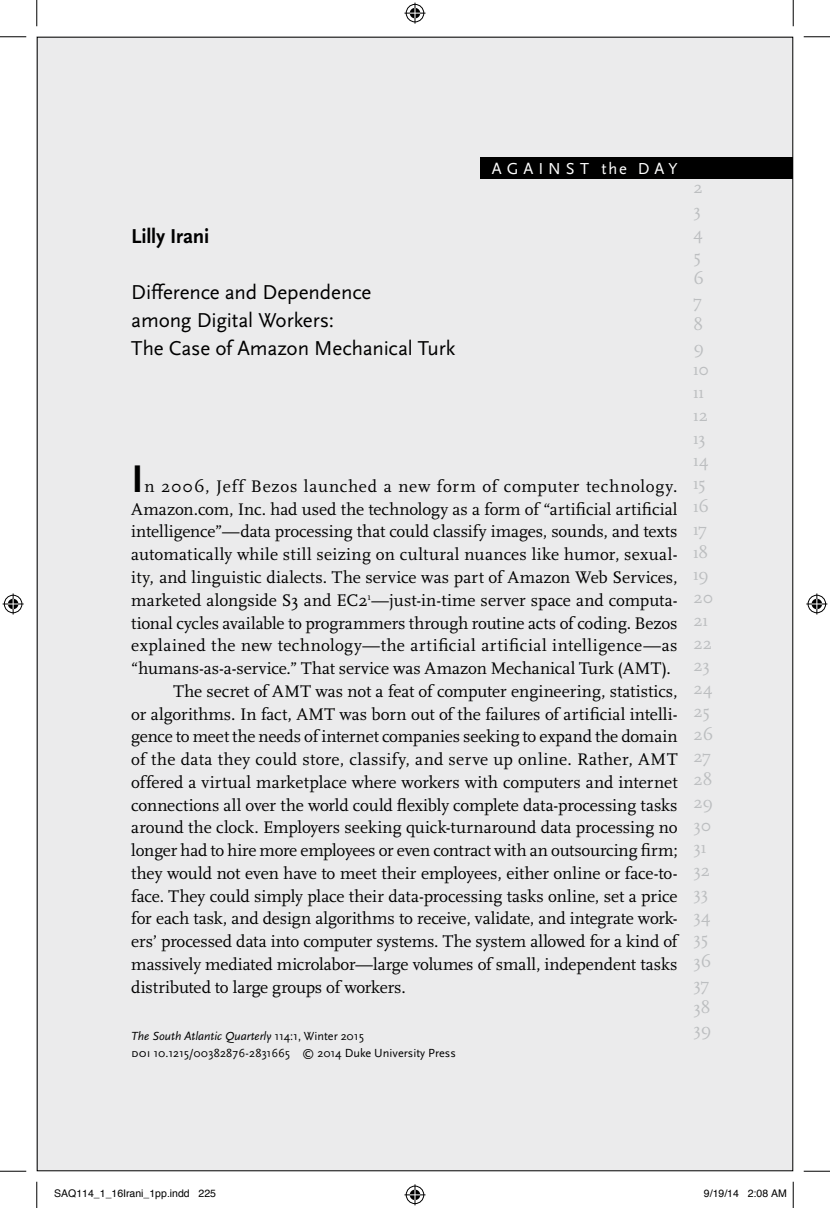
<style>
.page{position:relative;width:830px;height:1208px;background:#fff}
.page>*{position:absolute;margin:0;border:0;box-sizing:border-box;transform-origin:0 0}
.t1{font:700 40.25px "Scala Sans OT";color:#000}
.t2{font:21px/28px "Scala Sans OT";letter-spacing:-.005em;color:#000}
.t3{font:700 21px "Scala Sans OT";letter-spacing:-.01em;color:#000}
.t4{font:17.5px "Scala";color:#000}
.t5{font:17.5px "Scala";letter-spacing:.02em;color:#000}
.t6{font:17.5px/22.8px "Scala";color:#bcbec0}
.t7{font:17.5px "Scala";letter-spacing:.03em;color:#000}
.t8{font:17.5px "Scala";letter-spacing:-.02em;color:#000}
.t9{font:17.5px "Scala";letter-spacing:.045em;color:#000}
.t10{font:16.62px "Scala Sans OT";letter-spacing:.29em;color:#fff}
.t11{font:12.25px/17.5px "Scala Sans OT";color:#000}
.t12{font:10.5px "Helvetica";color:#000}
.s1{font-style:italic}
</style>
<div class="page">
<div style="left:37px;top:37px;width:756px;height:1134px;background:#ebebec"></div>
<div style="left:480px;top:157px;width:313px;height:21px;background:#000"></div>
<svg style="left:0;top:36px;width:26px;height:1px"></svg>
<svg style="left:803px;top:36px;width:27px;height:1px"></svg>
<svg style="left:0;top:1170px;width:26px;height:1px"></svg>
<svg style="left:803px;top:1170px;width:27px;height:1px"></svg>
<svg style="left:36px;top:0;width:1px;height:26px"></svg>
<svg style="left:36px;top:1181px;width:1px;height:27px"></svg>
<svg style="left:792px;top:0;width:1px;height:26px"></svg>
<svg style="left:792px;top:1181px;width:1px;height:27px"></svg>
<svg style="left:404px;top:3px;width:21px;height:21px"></svg>
<svg style="left:404px;top:1184px;width:21px;height:21px"></svg>
<svg style="left:3px;top:593px;width:21px;height:21px"></svg>
<svg style="left:806px;top:593px;width:21px;height:21px"></svg>
<p class="t3" style="left:131px;top:225px;width:79px">Lilly Irani</p>
<p class="t2" style="left:131px;top:279px;width:325px">Difference and Dependence<br>among Digital Workers:<br>The Case of Amazon Mechanical Turk</p>
<p class="t10" style="left:492px;top:159px;width:187px">AGAINST the DAY</p>
<h1 class="t1" style="left:131px;top:456px;width:14px">I</h1>
<p class="t9" style="left:144px;top:476px;width:534px">n 2006, Jeff Bezos launched a new form of computer technology.</p>
<p class="t4" style="left:131px;top:498px;width:547px">Amazon.com, Inc. had used the technology as a form of “artificial artificial</p>
<p class="t4" style="left:131px;top:521px;width:547px">intelligence”—data processing that could classify images, sounds, and texts</p>
<p class="t5" style="left:131px;top:544px;width:547px">automatically while still seizing on cultural nuances like humor, sexual-</p>
<p class="t4" style="left:131px;top:567px;width:547px">ity, and linguistic dialects. The service was part of Amazon Web Services,</p>
<p class="t4" style="left:131px;top:589px;width:547px">marketed alongside S3 and EC2<sup>1</sup>—just-in-time server space and computa-</p>
<p class="t4" style="left:131px;top:612px;width:547px">tional cycles available to programmers through routine acts of coding. Bezos</p>
<p class="t7" style="left:131px;top:635px;width:547px">explained the new technology—the artificial artificial intelligence—as</p>
<p class="t4" style="left:131px;top:658px;width:541px">“humans-as-a-service.” That service was Amazon Mechanical Turk (AMT).</p>
<p class="t4" style="left:173px;top:680px;width:505px">The secret of AMT was not a feat of computer engineering, statistics,</p>
<p class="t4" style="left:131px;top:703px;width:548px">or algorithms. In fact, AMT was born out of the failures of artificial intelli-</p>
<p class="t4" style="left:131px;top:726px;width:547px">gence to meet the needs of internet companies seeking to expand the domain</p>
<p class="t5" style="left:131px;top:749px;width:547px">of the data they could store, classify, and serve up online. Rather, AMT</p>
<p class="t4" style="left:131px;top:771px;width:547px">offered a virtual marketplace where workers with computers and internet</p>
<p class="t4" style="left:131px;top:794px;width:547px">connections all over the world could flexibly complete data-processing tasks</p>
<p class="t4" style="left:131px;top:817px;width:547px">around the clock. Employers seeking quick-turnaround data processing no</p>
<p class="t8" style="left:131px;top:840px;width:548px">longer had to hire more employees or even contract with an outsourcing firm;</p>
<p class="t4" style="left:131px;top:862px;width:548px">they would not even have to meet their employees, either online or face-to-</p>
<p class="t4" style="left:131px;top:885px;width:547px">face. They could simply place their data-processing tasks online, set a price</p>
<p class="t4" style="left:131px;top:908px;width:548px">for each task, and design algorithms to receive, validate, and integrate work-</p>
<p class="t4" style="left:131px;top:931px;width:547px">ers’ processed data into computer systems. The system allowed for a kind of</p>
<p class="t4" style="left:131px;top:953px;width:547px">massively mediated microlabor—large volumes of small, independent tasks</p>
<p class="t4" style="left:131px;top:976px;width:276px">distributed to large groups of workers.</p>
<p class="t11" style="left:131px;top:1027px;width:326px"><span class="s1">The South Atlantic Quarterly</span> 114:1, Winter 2015<br>doi 10.1215/00382876-2831665 © 2014 Duke University Press</p>
<p class="t6" style="left:693px;top:176px;width:21px">2<br>3<br>4<br>5<br>6<br>7<br>8<br>9<br>10<br>11<br>12<br>13<br>14<br>15<br>16<br>17<br>18<br>19<br>20<br>21<br>22<br>23<br>24<br>25<br>26<br>27<br>28<br>29<br>30<br>31<br>32<br>33<br>34<br>35<br>36<br>37<br>38<br>39</p>
<p class="t12" style="left:54px;top:1189px;width:163px">SAQ114_1_16Irani_1pp.indd 225</p>
<p class="t12" style="left:704px;top:1189px;width:84px">9/19/14 2:08 AM</p>
</div>
